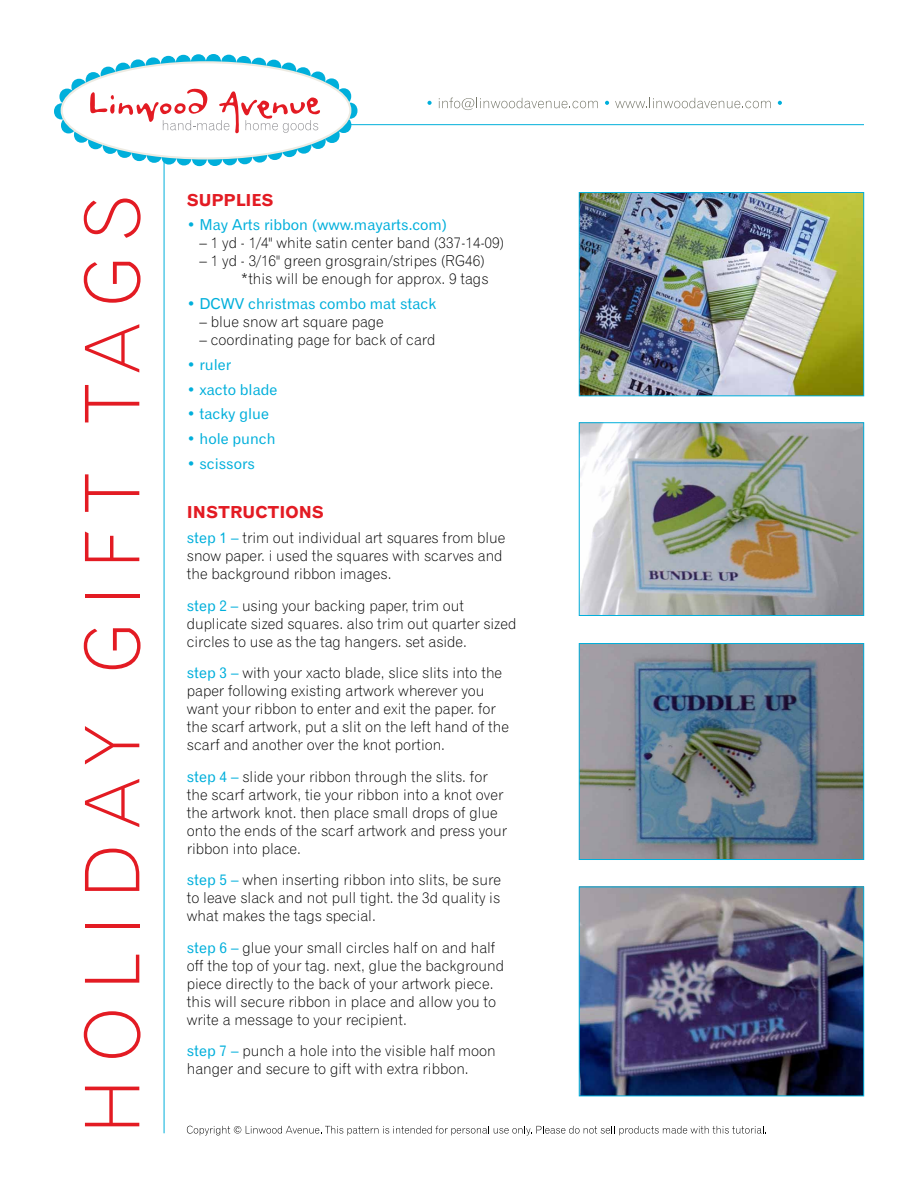
<style>
.page{position:relative;width:918px;height:1188px;background:#fff}
.page>*{position:absolute;margin:0;border:0;box-sizing:border-box;transform-origin:0 0}
.t1{font:75px "Gothic 720 BT Light B";letter-spacing:.23em;color:#e31b23}
.t2{font:16.5px "Gothic 720 BT Bold B";color:#e31b23}
.t3{font:15px/18px "Gothic 720 BT Light B";color:#000}
.t4{font:15px "Gothic 720 BT Roman B";color:#00afdb}
.s1{font-family:"Gothic 720 BT Roman B";color:#00afdb}
</style>
<div class="page">
<hr style="left:164px;top:118px;width:1px;height:1015px;background:#00afdb">
<svg style="left:427px;top:101px;width:5px;height:4px"></svg>
<svg style="left:439px;top:98px;width:159px;height:12px"></svg>
<svg style="left:605px;top:101px;width:4px;height:4px"></svg>
<svg style="left:615px;top:98px;width:156px;height:10px"></svg>
<svg style="left:778px;top:101px;width:4px;height:4px"></svg>
<hr style="left:145px;top:124px;width:719px;height:1px;background:#00afdb">
<svg style="left:187px;top:1126px;width:579px;height:10px"></svg>
<svg style="left:59px;top:89px;width:16px;height:16px"></svg>
<svg style="left:71px;top:79px;width:16px;height:16px"></svg>
<svg style="left:86px;top:72px;width:15px;height:16px"></svg>
<svg style="left:101px;top:67px;width:15px;height:16px"></svg>
<svg style="left:115px;top:63px;width:16px;height:16px"></svg>
<svg style="left:130px;top:59px;width:16px;height:17px"></svg>
<svg style="left:146px;top:57px;width:15px;height:17px"></svg>
<svg style="left:161px;top:56px;width:15px;height:16px"></svg>
<svg style="left:176px;top:55px;width:15px;height:16px"></svg>
<svg style="left:191px;top:54px;width:15px;height:16px"></svg>
<svg style="left:206px;top:54px;width:15px;height:16px"></svg>
<svg style="left:221px;top:55px;width:15px;height:16px"></svg>
<svg style="left:236px;top:56px;width:15px;height:16px"></svg>
<svg style="left:54px;top:103px;width:15px;height:16px"></svg>
<svg style="left:61px;top:117px;width:15px;height:16px"></svg>
<svg style="left:74px;top:127px;width:15px;height:16px"></svg>
<svg style="left:88px;top:133px;width:15px;height:16px"></svg>
<svg style="left:103px;top:138px;width:15px;height:16px"></svg>
<svg style="left:117px;top:142px;width:15px;height:16px"></svg>
<svg style="left:132px;top:145px;width:15px;height:16px"></svg>
<svg style="left:147px;top:147px;width:15px;height:16px"></svg>
<svg style="left:161px;top:148px;width:16px;height:17px"></svg>
<svg style="left:176px;top:149px;width:16px;height:16px"></svg>
<svg style="left:192px;top:150px;width:15px;height:16px"></svg>
<svg style="left:207px;top:150px;width:16px;height:16px"></svg>
<svg style="left:222px;top:149px;width:15px;height:16px"></svg>
<svg style="left:237px;top:148px;width:15px;height:16px"></svg>
<svg style="left:252px;top:146px;width:15px;height:17px"></svg>
<svg style="left:267px;top:144px;width:15px;height:16px"></svg>
<svg style="left:282px;top:141px;width:15px;height:16px"></svg>
<svg style="left:251px;top:58px;width:15px;height:16px"></svg>
<svg style="left:266px;top:60px;width:15px;height:16px"></svg>
<svg style="left:281px;top:63px;width:15px;height:16px"></svg>
<svg style="left:296px;top:138px;width:15px;height:16px"></svg>
<svg style="left:295px;top:67px;width:16px;height:16px"></svg>
<svg style="left:310px;top:72px;width:15px;height:16px"></svg>
<svg style="left:324px;top:78px;width:15px;height:17px"></svg>
<svg style="left:336px;top:88px;width:15px;height:16px"></svg>
<svg style="left:342px;top:103px;width:15px;height:16px"></svg>
<svg style="left:336px;top:117px;width:15px;height:16px"></svg>
<svg style="left:324px;top:127px;width:16px;height:16px"></svg>
<svg style="left:310px;top:133px;width:16px;height:16px"></svg>
<div style="left:62px;top:62px;width:288px;height:96px;background:#fff;border-radius:50%"></div>
<svg style="left:90px;top:88px;width:230px;height:46px"></svg>
<img style="left:581px;top:194px;width:281px;height:200px">
<div style="left:579px;top:192px;width:285px;height:204px;border:1px solid #00afdb"></div>
<img style="left:581px;top:424px;width:281px;height:190px">
<div style="left:579px;top:422px;width:285px;height:194px;border:1px solid #00afdb"></div>
<img style="left:581px;top:645px;width:281px;height:213px">
<div style="left:579px;top:643px;width:285px;height:217px;border:1px solid #00afdb"></div>
<img style="left:581px;top:889px;width:281px;height:205px">
<div style="left:579px;top:887px;width:285px;height:209px;border:1px solid #00afdb"></div>
<h1 class="t1" style="left:67px;top:1134px;width:941px;rotate:-90deg">HOLIDAY GIFT TAGS</h1>
<p class="t2" style="left:187px;top:190px;width:88px">SUPPLIES</p>
<p class="t4" style="left:187px;top:216px;width:262px">• May Arts ribbon (www.mayarts.com)</p>
<p class="t3" style="left:200px;top:234px;width:307px">– 1 yd - 1/4" white satin center band (337-14-09)</p>
<p class="t3" style="left:200px;top:252px;width:291px;text-align:right">– 1 yd - 3/16" green grosgrain/stripes (RG46) *this will be enough for approx. 9 tags</p>
<p class="t4" style="left:187px;top:295px;width:251px">• DCWV christmas combo mat stack</p>
<p class="t3" style="left:200px;top:313px;width:186px">– blue snow art square page</p>
<p class="t3" style="left:200px;top:331px;width:238px">– coordinating page for back of card</p>
<p class="t4" style="left:187px;top:355px;width:46px">• ruler</p>
<p class="t4" style="left:187px;top:380px;width:92px">• xacto blade</p>
<p class="t4" style="left:187px;top:405px;width:84px">• tacky glue</p>
<p class="t4" style="left:187px;top:430px;width:90px">• hole punch</p>
<p class="t4" style="left:187px;top:454px;width:69px">• scissors</p>
<p class="t2" style="left:187px;top:502px;width:137px">I NSTRUCTIONS</p>
<p class="t3" style="left:187px;top:529px;width:320px"><span class="s1">step 1 –</span> trim out individual art squares from blue snow paper. i used the squares with scarves and the background ribbon images.</p>
<p class="t3" style="left:187px;top:596px;width:331px"><span class="s1">step 2 –</span> using your backing paper, trim out duplicate sized squares. also trim out quarter sized circles to use as the tag hangers. set aside.</p>
<p class="t3" style="left:187px;top:664px;width:324px"><span class="s1">step 3 –</span> with your xacto blade, slice slits into the paper following existing artwork wherever you want your ribbon to enter and exit the paper. for the scarf artwork, put a slit on the left hand of the scarf and another over the knot portion.</p>
<p class="t3" style="left:187px;top:767px;width:322px"><span class="s1">step 4 –</span> slide your ribbon through the slits. for the scarf artwork, tie your ribbon into a knot over the artwork knot. then place small drops of glue onto the ends of the scarf artwork and press your ribbon into place.</p>
<p class="t3" style="left:187px;top:871px;width:316px;text-align:justify"><span class="s1">step 5 –</span> when inserting ribbon into slits, be sure to leave slack and not pull tight. the 3d quality is what makes the tags special.</p>
<p class="t3" style="left:187px;top:938px;width:319px"><span class="s1">step 6 –</span> glue your small circles half on and half off the top of your tag. next, glue the background piece directly to the back of your artwork piece. this will secure ribbon in place and allow you to write a message to your recipient.</p>
<p class="t3" style="left:187px;top:1042px;width:311px"><span class="s1">step 7 –</span> punch a hole into the visible half moon hanger and secure to gift with extra ribbon.</p>
</div>
